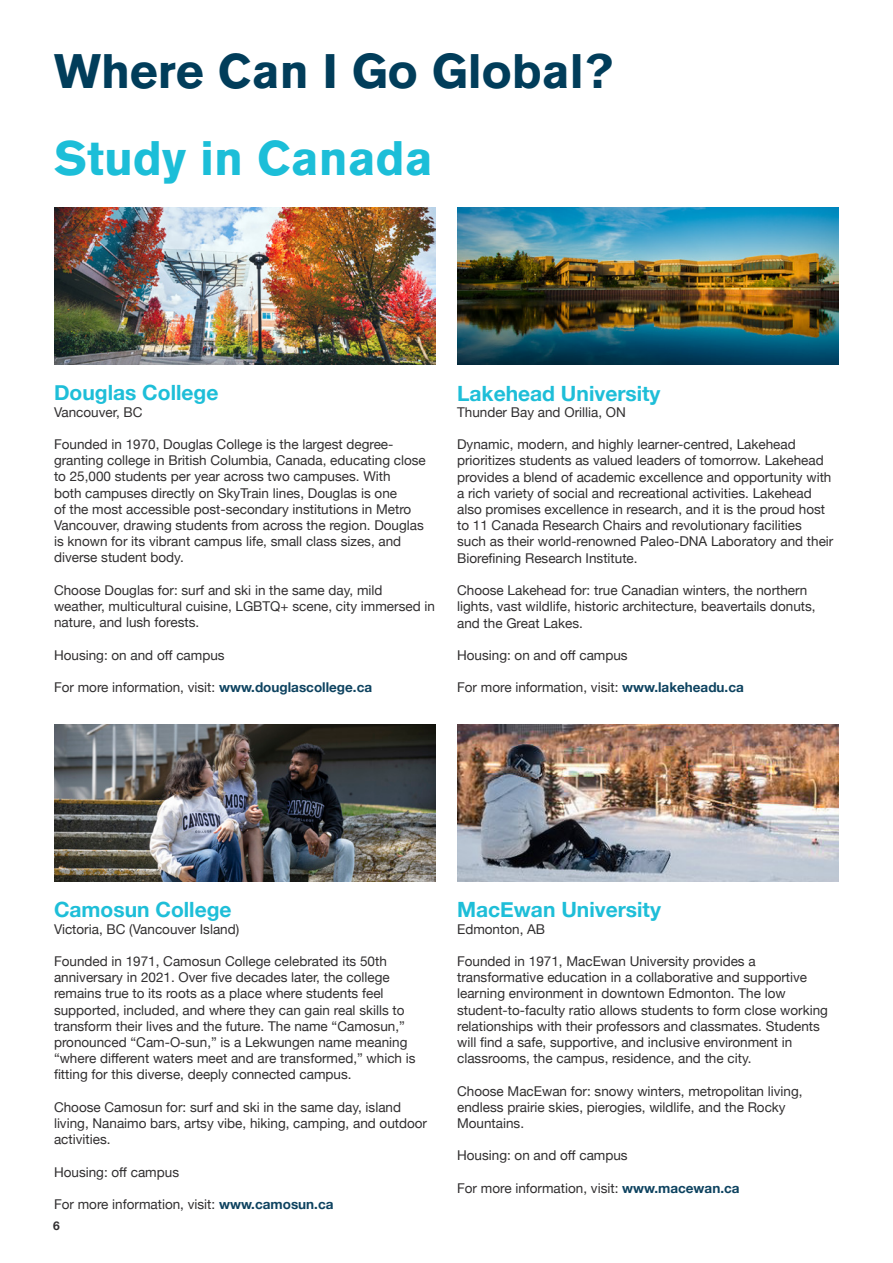
<style>
.page{position:relative;width:893px;height:1263px;background:#fff}
.page>*{position:absolute;margin:0;border:0;box-sizing:border-box;transform-origin:0 0}
.t1{font:700 48px "Akzidenz Grotesk BQ";color:#013d5a}
.t2{font:700 48px "Akzidenz Grotesk BQ";color:#1cbed8}
.t3{font:700 21px "Helvetica Neue";color:#1ebed8}
.t4{font:13.5px/16.2px "Helvetica Neue";color:#312f30}
.t5{font:700 12px "Helvetica Neue";color:#312f30}
.s1{font-weight:700;color:#0e4360}
</style>
<div class="page">
<img style="left:54px;top:207px;width:382px;height:157px">
<img style="left:457px;top:724px;width:382px;height:157px">
<img style="left:54px;top:724px;width:382px;height:157px">
<img style="left:457px;top:207px;width:382px;height:157px">
<p class="t1" style="left:54px;top:43px;width:560px">Where Can I Go Global?</p>
<p class="t2" style="left:54px;top:131px;width:380px">Study in Canada</p>
<p class="t3" style="left:54px;top:376px;width:166px">Douglas College</p>
<p class="t4" style="left:54px;top:404px;width:90px">Vancouver, BC</p>
<p class="t4" style="left:54px;top:437px;width:373px">Founded in 1970, Douglas College is the largest degree&shy;granting college in British Columbia, Canada, educating close to 25,000 students per year across two campuses. With<br>both campuses directly on SkyTrain lines, Douglas is one<br>of the most accessible post-secondary institutions in Metro Vancouver, drawing students from across the region. Douglas is known for its vibrant campus life, small class sizes, and diverse student body.</p>
<p class="t4" style="left:54px;top:583px;width:382px">Choose Douglas for: surf and ski in the same day, mild weather, multicultural cuisine, LGBTQ+ scene, city immersed in nature, and lush forests.</p>
<p class="t4" style="left:54px;top:647px;width:172px">Housing: on and off campus</p>
<p class="t4" style="left:54px;top:680px;width:320px">For more information, visit: <span class="s1">www.douglascollege.ca</span></p>
<p class="t3" style="left:457px;top:377px;width:205px">Lakehead University</p>
<p class="t4" style="left:457px;top:405px;width:170px">Thunder Bay and Orillia, ON</p>
<p class="t4" style="left:457px;top:437px;width:378px">Dynamic, modern, and highly learner-centred, Lakehead prioritizes students as valued leaders of tomorrow. Lakehead provides a blend of academic excellence and opportunity with a rich variety of social and recreational activities. Lakehead also promises excellence in research, and it is the proud host to 11 Canada Research Chairs and revolutionary facilities such as their world-renowned Paleo-DNA Laboratory and their Biorefining Research Institute.</p>
<p class="t4" style="left:457px;top:583px;width:360px">Choose Lakehead for: true Canadian winters, the northern lights, vast wildlife, historic architecture, beavertails donuts, and the Great Lakes.</p>
<p class="t4" style="left:457px;top:648px;width:172px">Housing: on and off campus</p>
<p class="t4" style="left:457px;top:680px;width:288px">For more information, visit: <span class="s1">www.lakeheadu.ca</span></p>
<p class="t3" style="left:54px;top:893px;width:179px">Camosun College</p>
<p class="t4" style="left:54px;top:921px;width:187px">Victoria, BC (Vancouver Island)</p>
<p class="t4" style="left:54px;top:954px;width:363px">Founded in 1971, Camosun College celebrated its 50th anniversary in 2021. Over five decades later, the college remains true to its roots as a place where students feel supported, included, and where they can gain real skills to transform their lives and the future. The name “Camosun,” pronounced “Cam-O-sun,” is a Lekwungen name meaning “where different waters meet and are transformed,” which is fitting for this diverse, deeply connected campus.</p>
<p class="t4" style="left:54px;top:1100px;width:375px">Choose Camosun for: surf and ski in the same day, island living, Nanaimo bars, artsy vibe, hiking, camping, and outdoor activities.</p>
<p class="t4" style="left:54px;top:1164px;width:127px">Housing: off campus</p>
<p class="t4" style="left:54px;top:1197px;width:281px">For more information, visit: <span class="s1">www.camosun.ca</span></p>
<p class="t5" style="left:53px;top:1216px;width:8px">6</p>
<p class="t3" style="left:457px;top:893px;width:205px">MacEwan University</p>
<p class="t4" style="left:457px;top:921px;width:90px">Edmonton, AB</p>
<p class="t4" style="left:457px;top:954px;width:372px">Founded in 1971, MacEwan University provides a transformative education in a collaborative and supportive learning environment in downtown Edmonton. The low student-to-faculty ratio allows students to form close working relationships with their professors and classmates. Students will find a safe, supportive, and inclusive environment in classrooms, the campus, residence, and the city.</p>
<p class="t4" style="left:457px;top:1083px;width:347px">Choose MacEwan for: snowy winters, metropolitan living, endless prairie skies, pierogies, wildlife, and the Rocky<br>Mountains.</p>
<p class="t4" style="left:457px;top:1148px;width:172px">Housing: on and off campus</p>
<p class="t4" style="left:457px;top:1181px;width:284px">For more information, visit: <span class="s1">www.macewan.ca</span></p>
</div>
